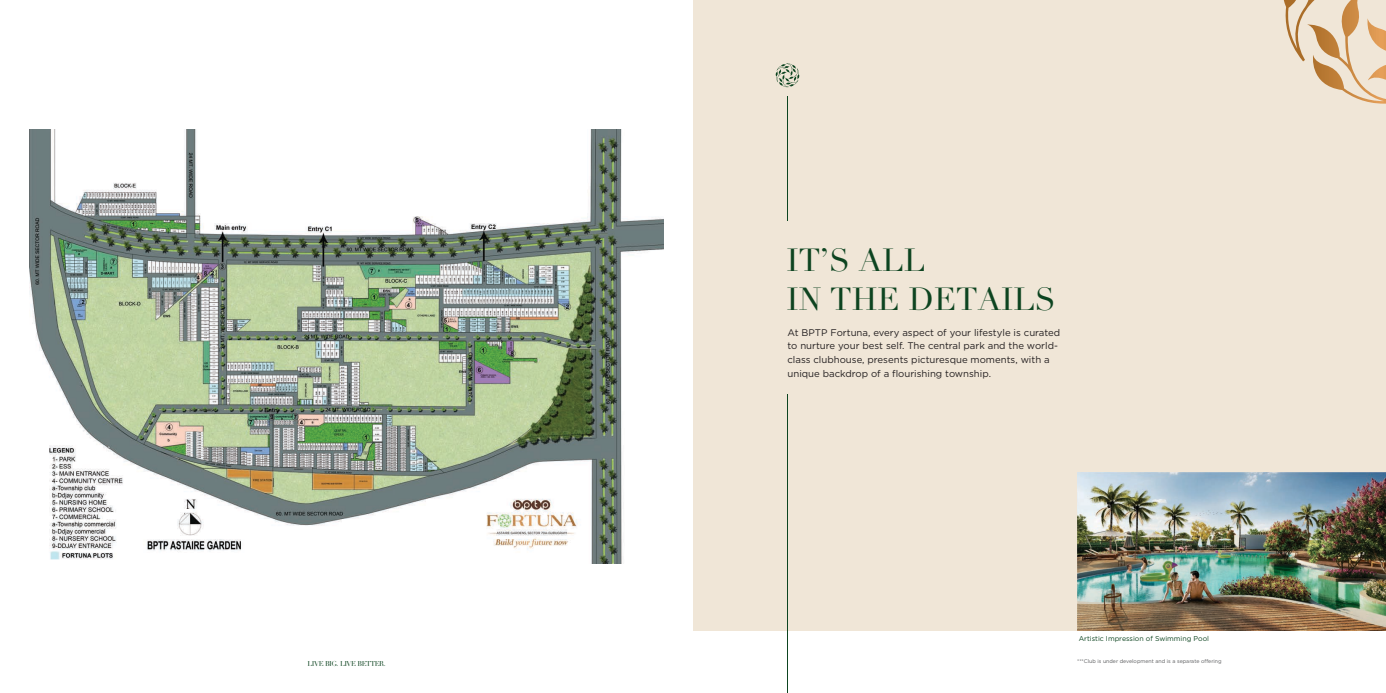
<style>
.page{position:relative;width:1386px;height:693px;background:#fff}
.page>*{position:absolute;margin:0;border:0;box-sizing:border-box;transform-origin:0 0}
.t1{font:31.5px/39px "Didot";color:#0d4420}
.t2{font:9.62px/13.8px "Gotham";color:#231f20}
.t3{font:7px "Gotham";color:#0d4420}
.t4{font:7px "Didot";letter-spacing:-.07em;color:#0d4420}
.t5{font:5.25px "Gotham";color:#58595b}
</style>
<div class="page">
<img style="left:30px;top:129px;width:633px;height:435px">
<div style="left:693px;top:0;width:693px;height:631px;background:#f0e6d7"></div>
<svg style="left:775px;top:63px;width:25px;height:25px"></svg>
<hr style="left:787px;top:96px;width:1px;height:125px;background:#0d4420">
<hr style="left:787px;top:394px;width:1px;height:299px;background:#0d4420">
<img style="left:1077px;top:473px;width:309px;height:158px">
<svg style="left:1284px;top:0;width:102px;height:104px"></svg>
<h1 class="t1" style="left:787px;top:241px;width:271px">IT’S ALL<br>IN THE DETAILS</h1>
<p class="t2" style="left:788px;top:326px;width:274px">At BPTP Fortuna, every aspect of your lifestyle is curated to nurture your best self. The central park and the world&shy;class clubhouse, presents picturesque moments, with a unique backdrop of a flourishing township.</p>
<p class="t3" style="left:1079px;top:636px;width:132px">Artistic Impression of Swimming Pool</p>
<p class="t4" style="left:308px;top:659px;width:80px">LIVE BIG. LIVE BETTER.</p>
<p class="t5" style="left:1077px;top:659px;width:146px">***Club is under development and is a separate offering</p>
</div>
